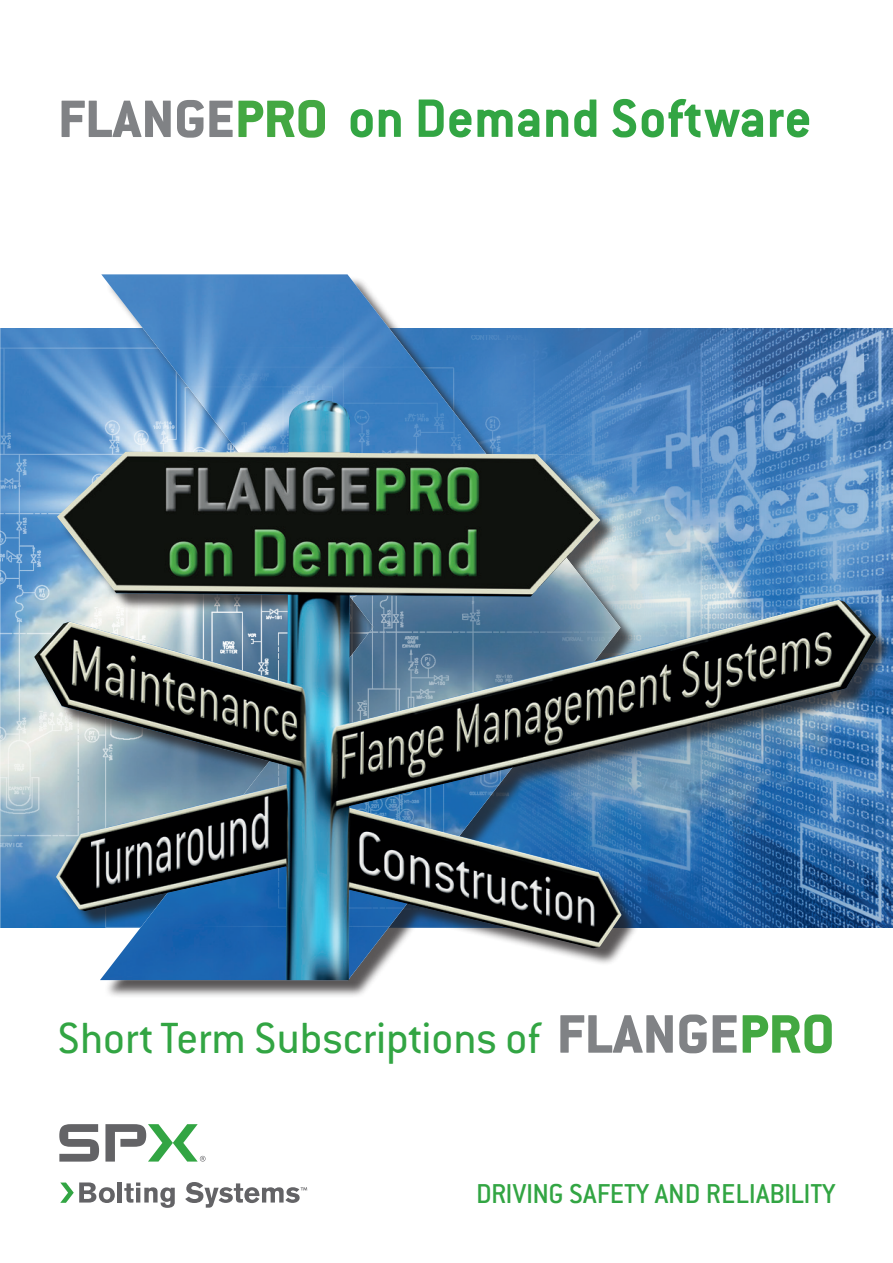
<style>
.page{position:relative;width:893px;height:1263px;background:#fff}
.page>*{position:absolute;margin:0;border:0;box-sizing:border-box;transform-origin:0 0}
.t1{font:700 59.25px "Conduit ITC Std";color:#32a543}
.t2{font:47.85px "Conduit ITC Pro";color:#32a543}
.t3{font:500 30px "Conduit ITC Pro";letter-spacing:-.01em;color:#32a543}
.s1{font-weight:800;font-size:57.75px;color:#808285}
.s2{font-weight:800;font-size:57.75px;color:#43a842}
.s3{font-family:"Conduit ITC Std";font-weight:800;font-size:59.55px;color:#808285}
.s4{font-family:"Conduit ITC Std";font-weight:800;font-size:59.55px;color:#43a842}
</style>
<div class="page">
<img style="left:0;top:336px;width:37px;height:591px">
<div style="left:37px;top:277px;width:856px;height:722px;background:#231f20;opacity:.75"></div>
<img style="left:100px;top:274px;width:520px;height:54px">
<img style="left:100px;top:328px;width:520px;height:72px">
<img style="left:34px;top:400px;width:842px;height:580px">
<hr style="left:118px;top:1182px;width:4px;height:20px;background:#636366">
<svg style="left:124px;top:1182px;width:51px;height:26px"></svg>
<svg style="left:185px;top:1182px;width:122px;height:26px"></svg>
<svg style="left:60px;top:1182px;width:55px;height:21px"></svg>
<svg style="left:105px;top:1124px;width:101px;height:37px"></svg>
<svg style="left:59px;top:1124px;width:40px;height:37px"></svg>
<p class="t1" style="left:58px;top:83px;width:755px"><span class="s1">FLANGE</span><span class="s2">PRO</span> on Demand Software</p>
<p class="t2" style="left:58px;top:1011px;width:778px">Short Term Subscriptions of <span class="s3">FLANGE</span><span class="s4">PRO</span></p>
<p class="t3" style="left:476px;top:1177px;width:361px">DRIVING SAFETY AND RELIABILITY</p>
</div>
